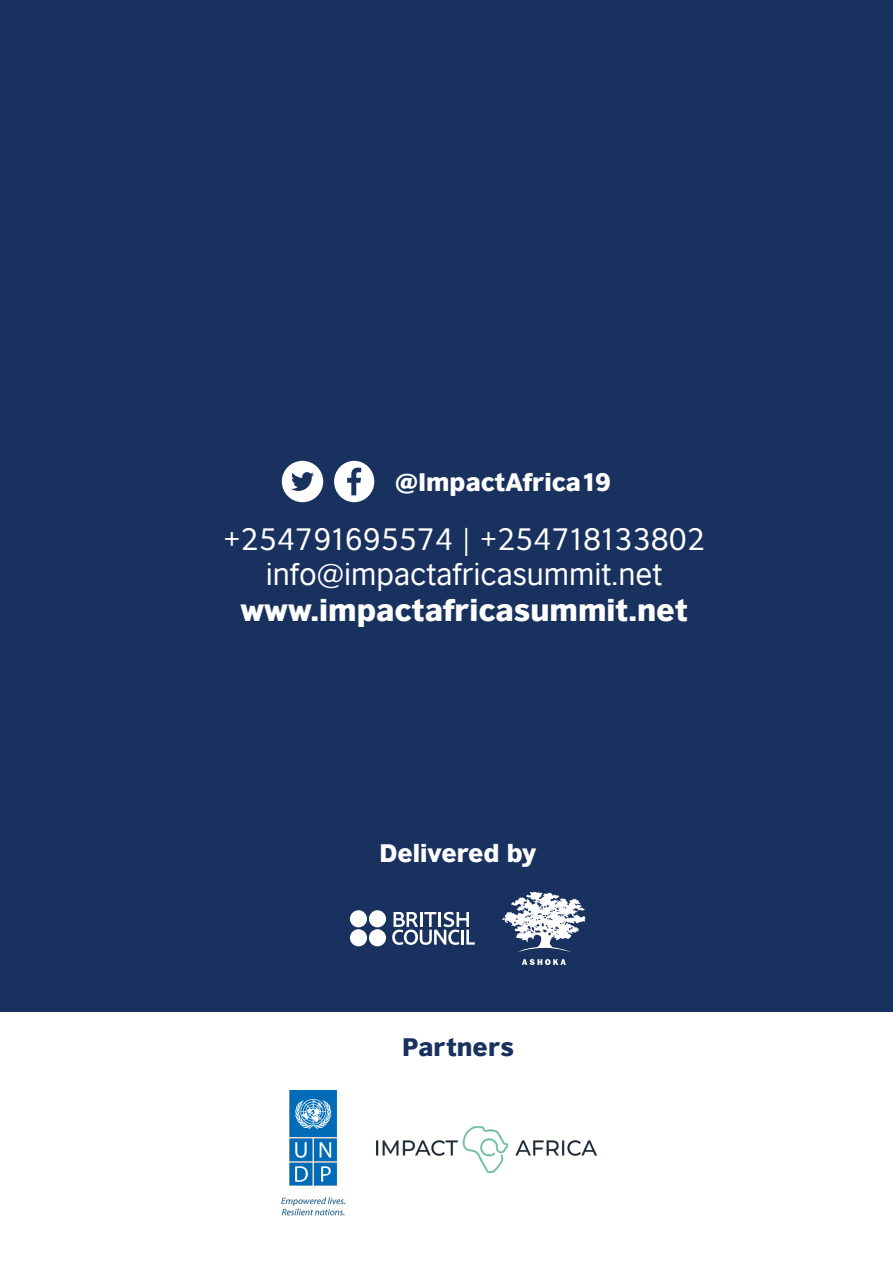
<style>
.page{position:relative;width:893px;height:1263px;background:#19315e}
.page>*{position:absolute;margin:0;border:0;box-sizing:border-box;transform-origin:0 0}
.t1{font:29.4px "British Council Sans";color:#fff}
.t2{font:900 29.4px "British Council Sans";color:#fff}
.t3{font:900 24.15px "British Council Sans";color:#fff}
.t4{font:900 24.15px "British Council Sans";color:#19315e}
</style>
<div class="page">
<svg style="left:334px;top:461px;width:40px;height:41px"></svg>
<svg style="left:282px;top:461px;width:41px;height:41px"></svg>
<div style="left:0;top:1012px;width:893px;height:251px;background:#fff"></div>
<svg style="left:392px;top:912px;width:83px;height:33px"></svg>
<div style="left:369px;top:910px;width:17px;height:17px;background:#fff;border-radius:50%"></div>
<div style="left:350px;top:910px;width:17px;height:17px;background:#fff;border-radius:50%"></div>
<div style="left:369px;top:929px;width:17px;height:17px;background:#fff;border-radius:50%"></div>
<div style="left:350px;top:929px;width:17px;height:17px;background:#fff;border-radius:50%"></div>
<svg style="left:502px;top:891px;width:83px;height:61px"></svg>
<svg style="left:522px;top:959px;width:44px;height:6px"></svg>
<img style="left:376px;top:1126px;width:220px;height:47px">
<img style="left:282px;top:1090px;width:64px;height:126px">
<p class="t3" style="left:395px;top:459px;width:218px">@ImpactAfrica19</p>
<p class="t1" style="left:223px;top:515px;width:483px">+254791695574 | +254718133802</p>
<p class="t1" style="left:266px;top:550px;width:398px">info@impactafricasummit.net</p>
<p class="t2" style="left:240px;top:583px;width:449px">www.impactafricasummit.net</p>
<p class="t3" style="left:379px;top:831px;width:158px">Delivered by</p>
<p class="t4" style="left:402px;top:1025px;width:113px">Partners</p>
</div>
